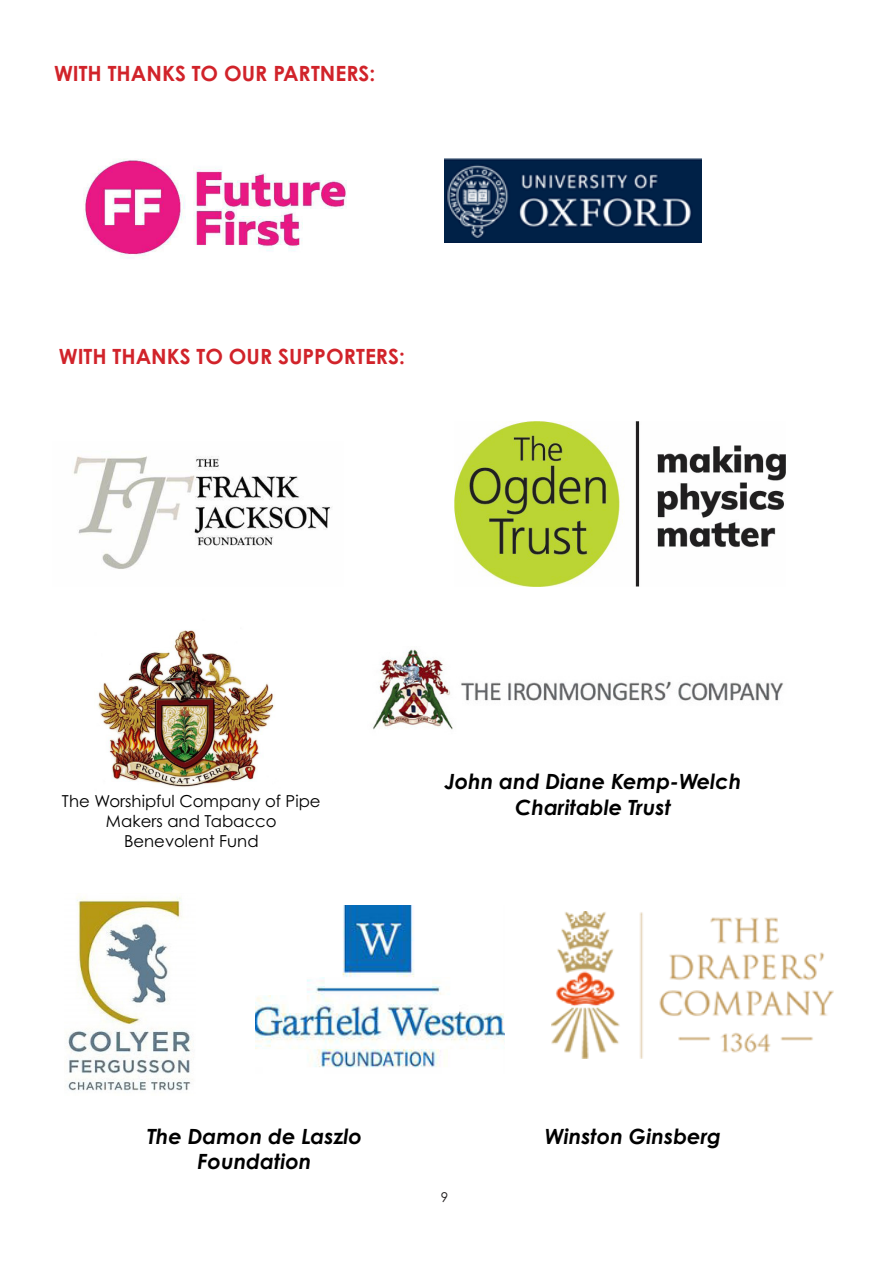
<style>
.page{position:relative;width:889px;height:1263px;background:#fff}
.page>*{position:absolute;margin:0;border:0;box-sizing:border-box;transform-origin:0 0}
.t1{font:italic 700 21px/25.2px "Century Gothic Pro";color:#000;text-align:center}
.t2{font:700 21px "Century Gothic Pro";color:#d1232a}
.t3{font:16.5px/19.8px "Century Gothic Pro";color:#000;text-align:center}
.t4{font:13.5px "Century Gothic Pro";color:#231f20}
</style>
<div class="page">
<img style="left:83px;top:159px;width:264px;height:100px">
<img style="left:444px;top:158px;width:258px;height:84px">
<img style="left:255px;top:906px;width:250px;height:162px">
<img style="left:73px;top:456px;width:259px;height:113px">
<img style="left:454px;top:421px;width:332px;height:165px">
<img style="left:98px;top:630px;width:177px;height:158px">
<img style="left:66px;top:897px;width:127px;height:194px">
<img style="left:372px;top:649px;width:412px;height:81px">
<img style="left:551px;top:912px;width:282px;height:147px">
<p class="t2" style="left:54px;top:60px;width:323px">WITH THANKS TO OUR PARTNERS:</p>
<p class="t2" style="left:59px;top:343px;width:347px">WITH THANKS TO OUR SUPPORTERS:</p>
<p class="t3" style="left:62px;top:791px;width:260px">The Worshipful Company of Pipe<br>Makers and Tabacco</p>
<p class="t3" style="left:124px;top:831px;width:136px">Benevolent Fund</p>
<p class="t1" style="left:445px;top:769px;width:298px">John and Diane Kemp-Welch</p>
<p class="t1" style="left:515px;top:794px;width:157px">Charitable Trust</p>
<p class="t1" style="left:147px;top:1123px;width:216px">The Damon de Laszlo<br>Foundation</p>
<p class="t1" style="left:545px;top:1123px;width:178px">Winston Ginsberg</p>
<p class="t4" style="left:441px;top:1189px;width:9px">9</p>
</div>
